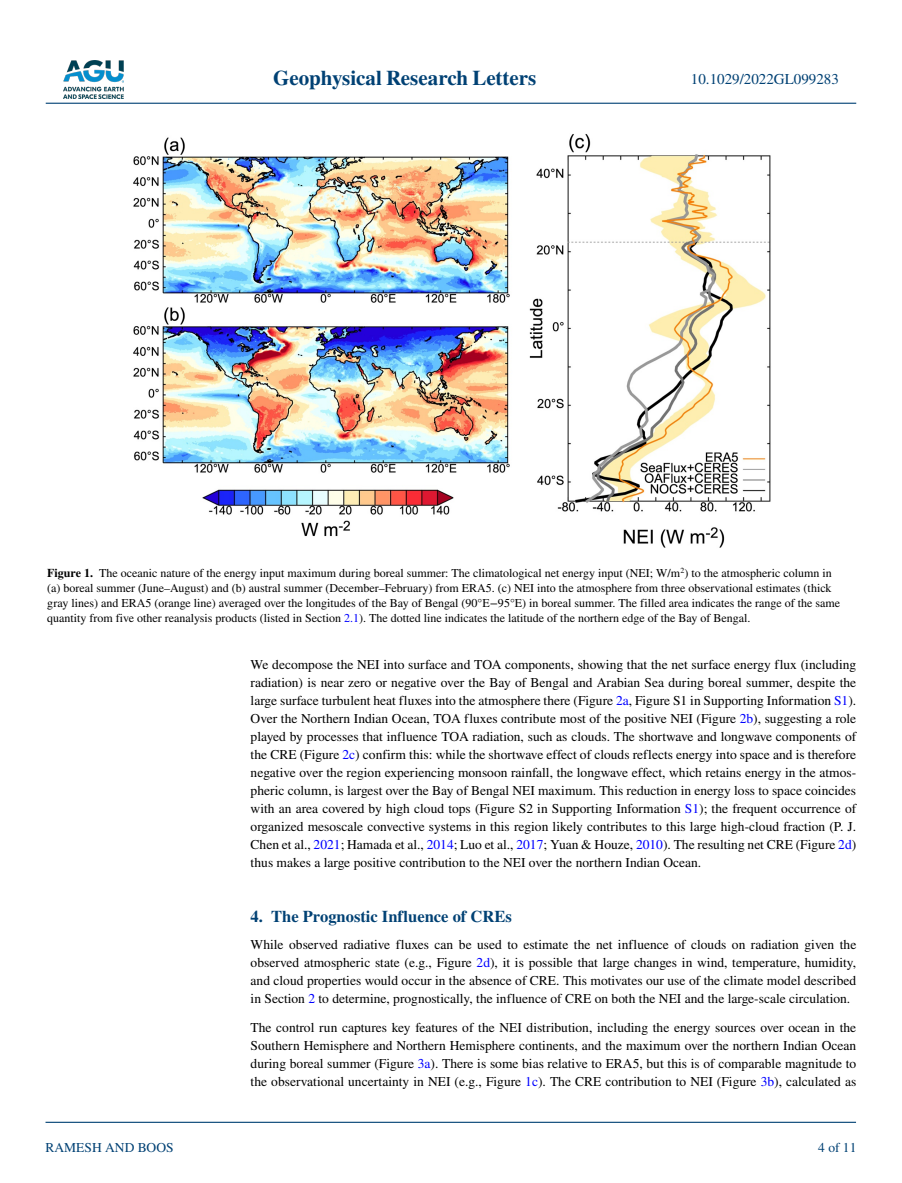
<style>
.page{position:relative;width:902px;height:1183px;background:#fff}
.page>*{position:absolute;margin:0;border:0;box-sizing:border-box;transform-origin:0 0}
.t1{font:700 21px "STIX";color:#004174}
.t2{font:700 16.5px "STIX";color:#004174}
.t3{font:15px "STIX";color:#004174}
.t4{font:13.5px/18px "STIX";color:#000;text-align:justify}
.t5{font:13.5px "STIX";color:#004174}
.t6{font:12px/15px "STIX";color:#000}
.s1{font-weight:700}
.s2{color:#00f}
</style>
<div class="page">
<img style="left:63px;top:60px;width:60px;height:39px">
<hr style="left:46px;top:103px;width:810px;height:1px;background:#004174">
<hr style="left:45px;top:1121px;width:810px;height:1px;background:#004174">
<img style="left:133px;top:134px;width:638px;height:414px">
<h1 class="t1" style="left:273px;top:66px;width:265px">Geophysical Research Letters</h1>
<p class="t3" style="left:691px;top:69px;width:149px">10.1029/2022GL099283</p>
<p class="t6" style="left:47px;top:566px;width:794px"><span class="s1">Figure 1.</span> The oceanic nature of the energy input maximum during boreal summer: The climatological net energy input (NEI; W/m<sup>2</sup>) to the atmospheric column in (a) boreal summer (June–August) and (b) austral summer (December–February) from ERA5. (c) NEI into the atmosphere from three observational estimates (thick gray lines) and ERA5 (orange line) averaged over the longitudes of the Bay of Bengal (90°E−95°E) in boreal summer. The filled area indicates the range of the same quantity from five other reanalysis products (listed in Section <span class="s2">2.1</span>). The dotted line indicates the latitude of the northern edge of the Bay of Bengal.</p>
<p class="t4" style="left:250px;top:655px;width:607px">We decompose the NEI into surface and TOA components, showing that the net surface energy flux (including radiation) is near zero or negative over the Bay of Bengal and Arabian Sea during boreal summer, despite the large surface turbulent heat fluxes into the atmosphere there (Figure <span class="s2">2a</span>, Figure S1 in Supporting Information <span class="s2">S1</span>).<br>Over the Northern Indian Ocean, TOA fluxes contribute most of the positive NEI (Figure <span class="s2">2b</span>), suggesting a role played by processes that influence TOA radiation, such as clouds. The shortwave and longwave components of the CRE (Figure <span class="s2">2c</span>) confirm this: while the shortwave effect of clouds reflects energy into space and is therefore negative over the region experiencing monsoon rainfall, the longwave effect, which retains energy in the atmos&shy;pheric column, is largest over the Bay of Bengal NEI maximum. This reduction in energy loss to space coincides with an area covered by high cloud tops (Figure S2 in Supporting Information <span class="s2">S1</span>); the frequent occurrence of organized mesoscale convective systems in this region likely contributes to this large high-cloud fraction (P. J.<br>Chen et al., <span class="s2">2021</span>; Hamada et al., <span class="s2">2014</span>; Luo et al., <span class="s2">2017</span>; Yuan &amp; Houze, <span class="s2">2010</span>). The resulting net CRE (Figure <span class="s2">2d</span>) thus makes a large positive contribution to the NEI over the northern Indian Ocean.</p>
<p class="t5" style="left:45px;top:1138px;width:130px">RAMESH AND BOOS</p>
<p class="t2" style="left:250px;top:906px;width:263px">4. The Prognostic Influence of CREs</p>
<p class="t4" style="left:250px;top:936px;width:607px">While observed radiative fluxes can be used to estimate the net influence of clouds on radiation given the observed atmospheric state (e.g., Figure <span class="s2">2d</span>), it is possible that large changes in wind, temperature, humidity, and cloud properties would occur in the absence of CRE. This motivates our use of the climate model described in Section <span class="s2">2</span> to determine, prognostically, the influence of CRE on both the NEI and the large-scale circulation.</p>
<p class="t4" style="left:250px;top:1018px;width:607px">The control run captures key features of the NEI distribution, including the energy sources over ocean in the Southern Hemisphere and Northern Hemisphere continents, and the maximum over the northern Indian Ocean during boreal summer (Figure <span class="s2">3a</span>). There is some bias relative to ERA5, but this is of comparable magnitude to the observational uncertainty in NEI (e.g., Figure <span class="s2">1c</span>). The CRE contribution to NEI (Figure <span class="s2">3b</span>), calculated as</p>
<p class="t5" style="left:818px;top:1138px;width:40px">4 of 11</p>
</div>
